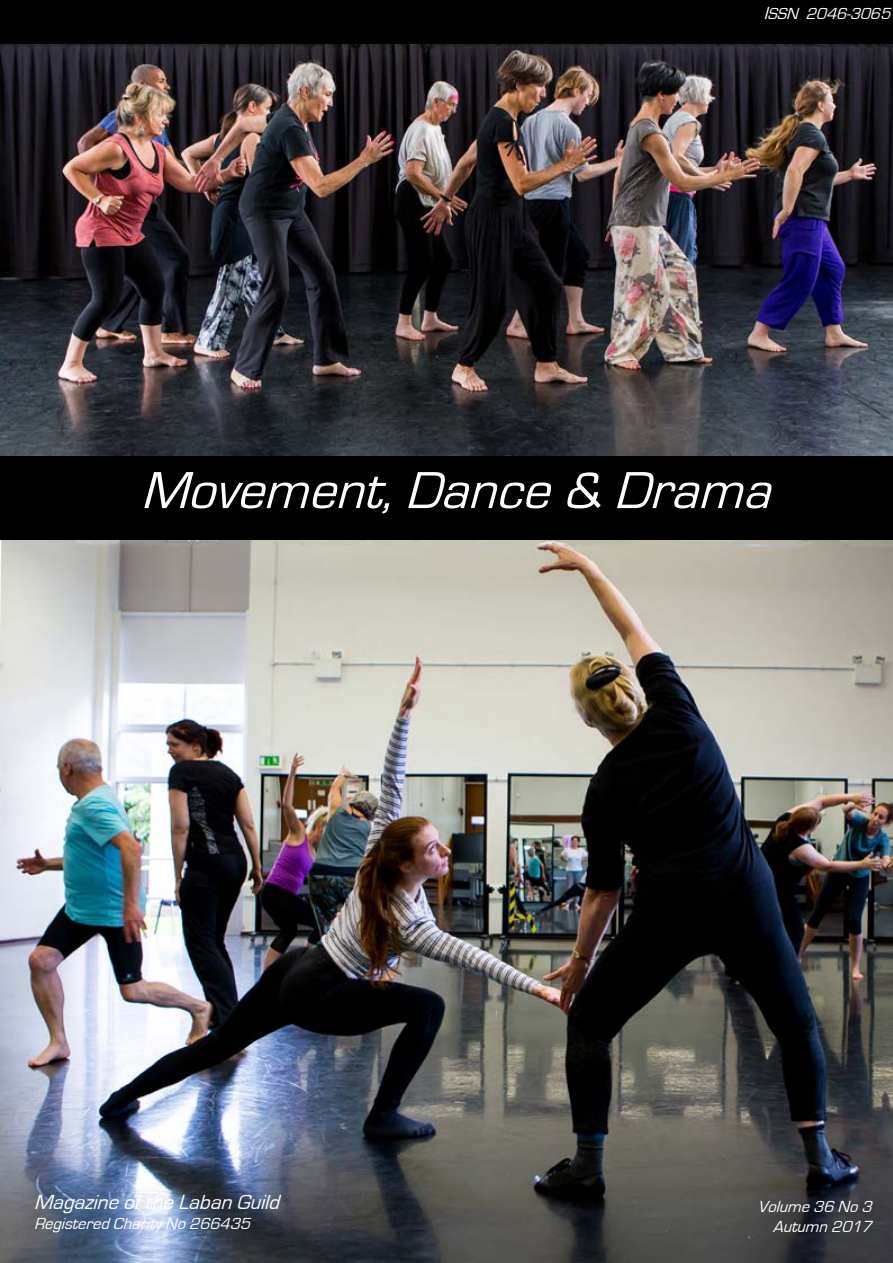
<style>
.page{position:relative;width:893px;height:1263px;background:#fff}
.page>*{position:absolute;margin:0;border:0;box-sizing:border-box;transform-origin:0 0}
.t1{font:italic 54px "Eurostile";color:#fff}
.t2{font:italic 21px "Eurostile";color:#fff}
.t3{font:italic 16.5px/19.8px "Eurostile";color:#fff;text-align:right}
.s1{font-size:18px}
</style>
<div class="page">
<div style="left:0;top:0;width:893px;height:540px;background:#000"></div>
<img style="left:0;top:540px;width:893px;height:723px">
<img style="left:0;top:45px;width:893px;height:410px">
<p class="t3" style="left:764px;top:4px;width:133px"><span class="s1">I</span>SSN 2046-3065</p>
<h1 class="t1" style="left:141px;top:461px;width:647px">Movement,Dance&amp; Drama</h1>
<p class="t2" style="left:34px;top:1191px;width:253px">MagazineoftheLabanGuild</p>
<p class="t3" style="left:34px;top:1214px;width:222px">RegisteredCharity No266435</p>
<p class="t3" style="left:758px;top:1197px;width:120px">Volume36 No3<br>Autumn2017</p>
</div>
